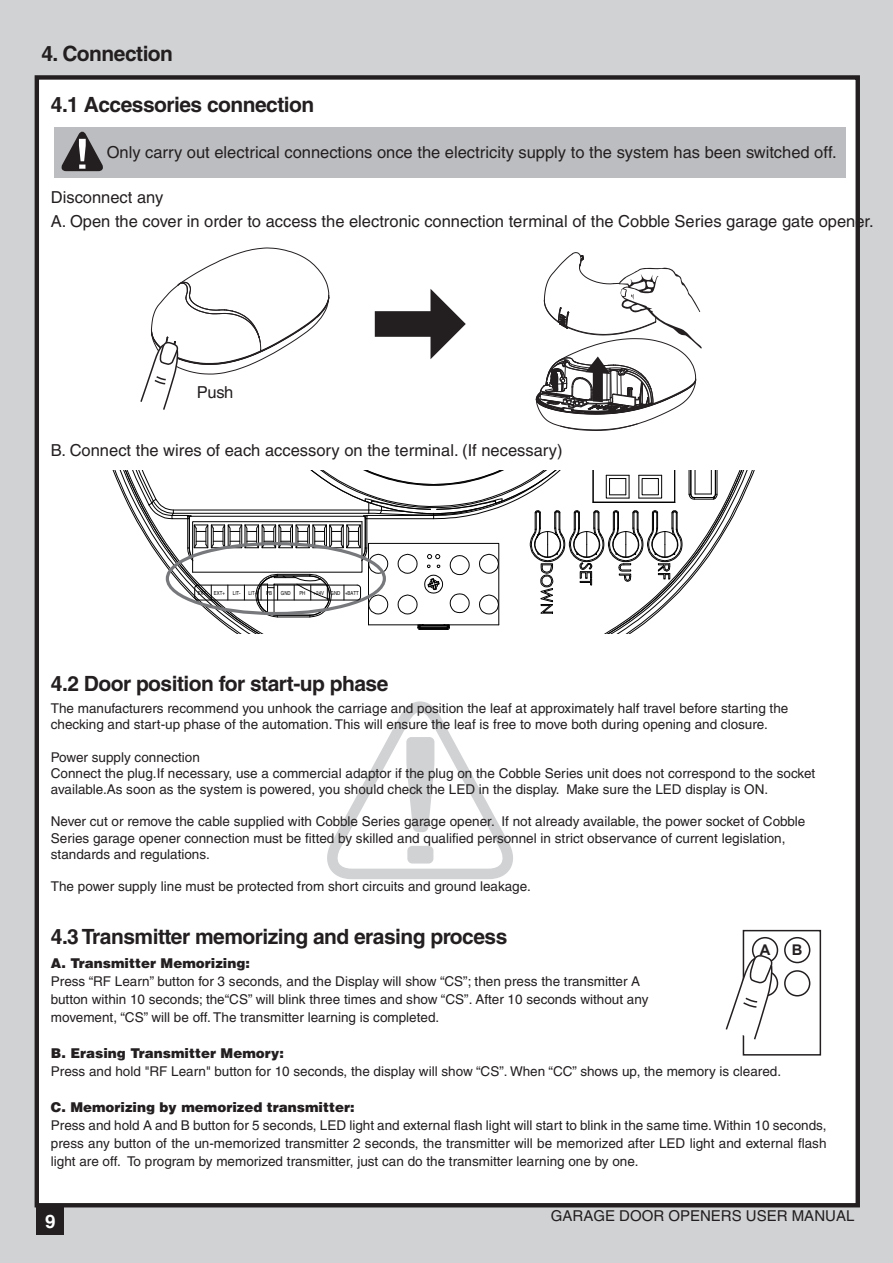
<style>
.page{position:relative;width:893px;height:1263px;background:#d1d2d4}
.page>*{position:absolute;margin:0;border:0;box-sizing:border-box;transform-origin:0 0}
.t1{font:700 21px "Helvetica";letter-spacing:-.025em;color:#231f20}
.t2{font:700 18.75px "Helvetica";color:#fff}
.t3{font:16.5px/24px "Helvetica";color:#231f20}
.t4{font:15px "Helvetica";color:#231f20}
.t5{font:700 14.7px "Arial";color:#231f20}
.t6{font:13.5px/16.2px "Helvetica";color:#231f20}
.t7{font:900 13.5px "Helvetica";color:#231f20}
.t8{font:5.55px "Helvetica";color:#030303;scale:.8 1}
</style>
<div class="page">
<div style="left:37px;top:77px;width:821px;height:1128px;background:#fff"></div>
<div style="left:35px;top:75px;width:825px;height:1132px;border:4px solid #231f20"></div>
<div style="left:37px;top:1207px;width:27px;height:27px;background:#231f20"></div>
<svg style="left:140px;top:247px;width:190px;height:163px"></svg>
<div style="left:54px;top:127px;width:792px;height:50px;background:#bcbdc0"></div>
<svg style="left:61px;top:131px;width:42px;height:40px"></svg>
<svg style="left:375px;top:289px;width:91px;height:70px"></svg>
<svg style="left:327px;top:701px;width:186px;height:178px"></svg>
<svg style="left:113px;top:471px;width:642px;height:163px"></svg>
<svg style="left:535px;top:252px;width:167px;height:179px"></svg>
<div style="left:743px;top:930px;width:78px;height:125px;border:2px solid #231f20"></div>
<div style="left:752px;top:937px;width:26px;height:26px;border:2px solid #231f20;border-radius:50%"></div>
<div style="left:784px;top:937px;width:26px;height:26px;border:2px solid #231f20;border-radius:50%"></div>
<div style="left:752px;top:970px;width:26px;height:26px;border:2px solid #231f20;border-radius:50%"></div>
<div style="left:784px;top:970px;width:26px;height:26px;border:2px solid #231f20;border-radius:50%"></div>
<svg style="left:725px;top:954px;width:48px;height:87px"></svg>
<h1 class="t1" style="left:41px;top:40px;width:133px">4. Connection</h1>
<h1 class="t1" style="left:51px;top:91px;width:265px">4.1 Accessories connection</h1>
<p class="t3" style="left:107px;top:140px;width:731px">Only carry out electrical connections once the electricity supply to the system has been switched off.</p>
<p class="t3" style="left:51px;top:185px;width:824px">Disconnect any<br>A. Open the cover in order to access the electronic connection terminal of the Cobble Series garage gate opener.</p>
<p class="t3" style="left:197px;top:381px;width:38px">Push</p>
<p class="t3" style="left:51px;top:438px;width:513px">B. Connect the wires of each accessory on the terminal. (If necessary)</p>
<p class="t8" style="left:198px;top:589px;width:36px">EXT- EXT+</p>
<p class="t8" style="left:233px;top:589px;width:11px">LIT-</p>
<p class="t8" style="left:248px;top:589px;width:13px">LIT+</p>
<p class="t8" style="left:266px;top:589px;width:9px">PB</p>
<p class="t8" style="left:281px;top:589px;width:14px">GND</p>
<p class="t8" style="left:299px;top:589px;width:9px">PH</p>
<p class="t8" style="left:314px;top:589px;width:58px">+24V GND +BATT</p>
<h1 class="t1" style="left:51px;top:671px;width:339px">4.2 Door position for start-up phase</h1>
<p class="t6" style="left:51px;top:700px;width:739px">The manufacturers recommend you unhook the carriage and position the leaf at approximately half travel before starting the checking and start-up phase of the automation. This will ensure the leaf is free to move both during opening and closure.</p>
<p class="t6" style="left:51px;top:749px;width:766px">Power supply connection<br>Connect the plug.If necessary, use a commercial adaptor if the plug on the Cobble Series unit does not correspond to the socket available.As soon as the system is powered, you should check the LED in the display. Make sure the LED display is ON.</p>
<p class="t6" style="left:51px;top:813px;width:756px">Never cut or remove the cable supplied with Cobble Series garage opener. If not already available, the power socket of Cobble<br>Series garage opener connection must be fitted by skilled and qualified personnel in strict observance of current legislation, standards and regulations.</p>
<p class="t6" style="left:51px;top:878px;width:481px">The power supply line must be protected from short circuits and ground leakage.</p>
<h1 class="t1" style="left:51px;top:924px;width:458px">4.3 Transmitter memorizing and erasing process</h1>
<p class="t5" style="left:760px;top:940px;width:12px">A</p>
<p class="t5" style="left:792px;top:940px;width:12px">B</p>
<p class="t7" style="left:51px;top:954px;width:200px">A. Transmitter Memorizing:</p>
<p class="t6" style="left:51px;top:972px;width:599px;line-height:18px">Press “RF Learn” button for 3 seconds, and the Display will show “CS”; then press the transmitter A button within 10 seconds; the“CS” will blink three times and show “CS”. After 10 seconds without any movement, “CS” will be off. The transmitter learning is completed.</p>
<p class="t7" style="left:51px;top:1044px;width:234px">B. Erasing Transmitter Memory:</p>
<p class="t6" style="left:51px;top:1063px;width:732px">Press and hold "RF Learn" button for 10 seconds, the display will show “CS”. When “CC” shows up, the memory is cleared.</p>
<p class="t7" style="left:51px;top:1098px;width:305px">C. Memorizing by memorized transmitter:</p>
<p class="t6" style="left:51px;top:1116px;width:777px;line-height:18px;text-align:justify">Press and hold A and B button for 5 seconds, LED light and external flash light will start to blink in the same time. Within 10 seconds, press any button of the un-memorized transmitter 2 seconds, the transmitter will be memorized after LED light and external flash light are off. To program by memorized transmitter, just can do the transmitter learning one by one.</p>
<h2 class="t2" style="left:45px;top:1210px;width:12px">9</h2>
<p class="t4" style="left:551px;top:1207px;width:305px">GARAGE DOOR OPENERS USER MANUAL</p>
</div>
